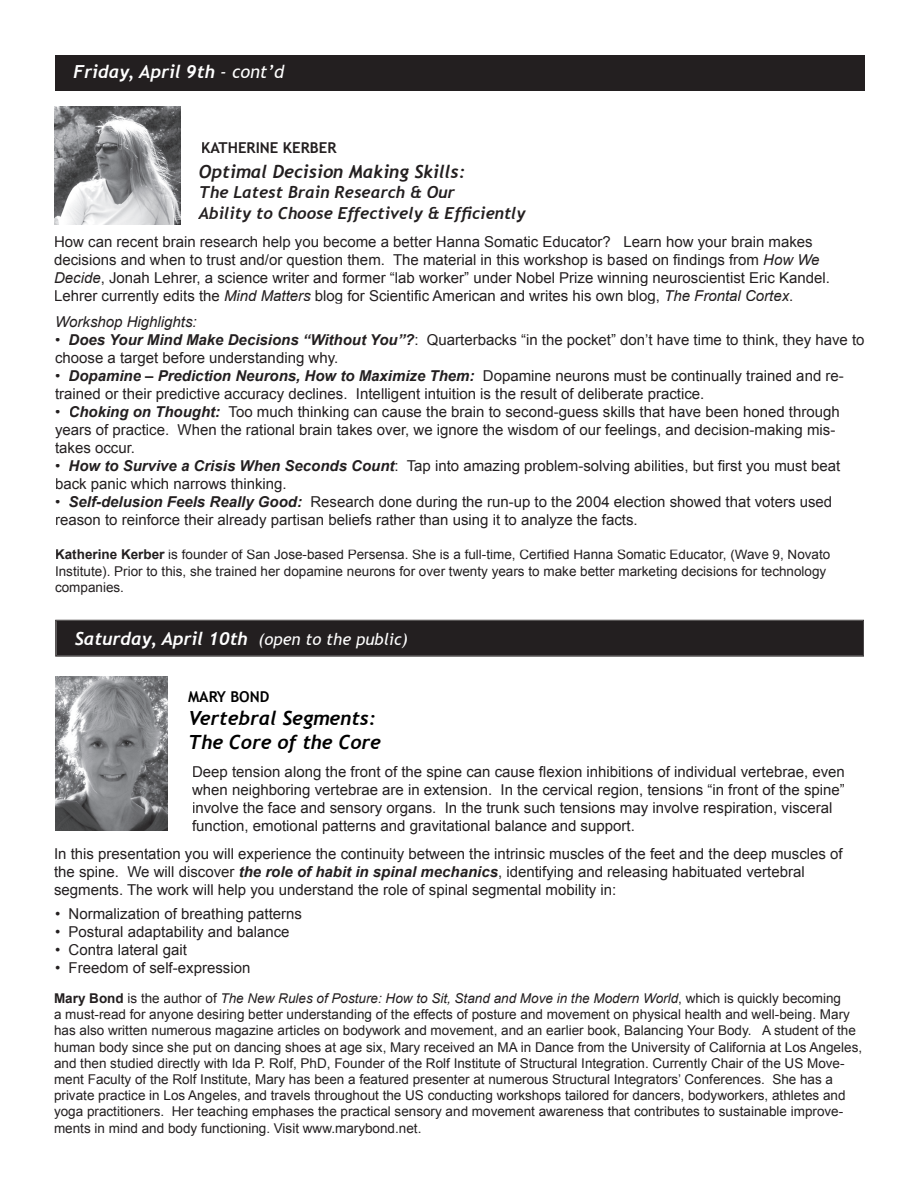
<style>
.page{position:relative;width:918px;height:1188px;background:#fff}
.page>*{position:absolute;margin:0;border:0;box-sizing:border-box;transform-origin:0 0}
.t1{font:italic 700 19.5px/23.4px "Trebuchet";color:#000}
.t2{font:italic 700 18px "Trebuchet";color:#fff}
.t3{font:italic 700 18px "Trebuchet";color:#231f20}
.t4{font:italic 700 16.5px/21.6px "Trebuchet";color:#231f20}
.t5{font:15px/18px "Arial";color:#231f20}
.t6{font:italic 15px "Arial";color:#231f20}
.t7{font:700 15px "Trebuchet MS";color:#231f20}
.t8{font:700 15px "Trebuchet MS";color:#000}
.t9{font:13.5px/16.2px "Arial";color:#231f20}
.s1{font-family:"Trebuchet MS";font-weight:400}
.s2{font-style:italic}
.s3{font-weight:700;font-style:italic}
.s4{font-weight:700}
.s5{font-family:"Trebuchet MS";font-weight:400;font-size:16.5px}
</style>
<div class="page">
<svg style="left:55px;top:620px;width:809px;height:37px;background:#282425"></svg>
<img style="left:55px;top:676px;width:113px;height:154px">
<div style="left:55px;top:55px;width:810px;height:36px;background:#231f20"></div>
<img style="left:54px;top:107px;width:126px;height:118px">
<p class="t2" style="left:74px;top:61px;width:212px">Friday, April 9th <span class="s1">- cont’d</span></p>
<p class="t7" style="left:201px;top:139px;width:137px">KATHERINE KERBER</p>
<p class="t3" style="left:199px;top:160px;width:268px">Optimal Decision Making Skills:</p>
<p class="t4" style="left:199px;top:181px;width:329px">The Latest Brain Research &amp; Our<br>Ability to Choose Effectively &amp; Efficiently</p>
<p class="t5" style="left:54px;top:232px;width:778px">How can recent brain research help you become a better Hanna Somatic Educator? Learn how your brain makes decisions and when to trust and/or question them. The material in this workshop is based on findings from <span class="s2">How We Decide</span>, Jonah Lehrer, a science writer and former “lab worker” under Nobel Prize winning neuroscientist Eric Kandel.<br>Lehrer currently edits the <span class="s2">Mind Matters</span> blog for Scientific American and writes his own blog, <span class="s2">The Frontal Cortex</span>.</p>
<p class="t6" style="left:55px;top:312px;width:143px">Workshop Highlights:</p>
<p class="t5" style="left:55px;top:331px;width:811px">• <span class="s3">Does Your Mind Make Decisions “Without You”?</span>: Quarterbacks “in the pocket” don’t have time to think, they have to choose a target before understanding why.</p>
<p class="t5" style="left:55px;top:367px;width:790px">• <span class="s3">Dopamine – Prediction Neurons, How to Maximize Them:</span> Dopamine neurons must be continually trained and re&shy;trained or their predictive accuracy declines. Intelligent intuition is the result of deliberate practice.</p>
<p class="t5" style="left:55px;top:403px;width:786px">• <span class="s3">Choking on Thought:</span> Too much thinking can cause the brain to second-guess skills that have been honed through years of practice. When the rational brain takes over, we ignore the wisdom of our feelings, and decision-making mis&shy;takes occur.</p>
<p class="t5" style="left:55px;top:457px;width:787px">• <span class="s3">How to Survive a Crisis When Seconds Count</span>: Tap into amazing problem-solving abilities, but first you must beat back panic which narrows thinking.</p>
<p class="t5" style="left:55px;top:493px;width:779px">• <span class="s3">Self-delusion Feels Really Good:</span> Research done during the run-up to the 2004 election showed that voters used reason to reinforce their already partisan beliefs rather than using it to analyze the facts.</p>
<p class="t9" style="left:55px;top:547px;width:777px"><span class="s4">Katherine Kerber</span> is founder of San Jose-based Persensa. She is a full-time, Certified Hanna Somatic Educator, (Wave 9, Novato<br>Institute). Prior to this, she trained her dopamine neurons for over twenty years to make better marketing decisions for technology companies.</p>
<p class="t2" style="left:75px;top:628px;width:334px">Saturday, April 10th <span class="s5">(open to the public)</span></p>
<p class="t8" style="left:188px;top:687px;width:83px">MARY BOND</p>
<h1 class="t1" style="left:188px;top:707px;width:195px">Vertebral Segments:<br>The Core of the Core</h1>
<p class="t5" style="left:192px;top:763px;width:654px">Deep tension along the front of the spine can cause flexion inhibitions of individual vertebrae, even when neighboring vertebrae are in extension. In the cervical region, tensions “in front of the spine” involve the face and sensory organs. In the trunk such tensions may involve respiration, visceral function, emotional patterns and gravitational balance and support.</p>
<p class="t5" style="left:54px;top:845px;width:790px">In this presentation you will experience the continuity between the intrinsic muscles of the feet and the deep muscles of the spine. We will discover <span class="s3">the role of habit in spinal mechanics</span>, identifying and releasing habituated vertebral segments. The work will help you understand the role of spinal segmental mobility in:</p>
<p class="t5" style="left:55px;top:905px;width:249px">• Normalization of breathing patterns</p>
<p class="t5" style="left:55px;top:923px;width:236px">• Postural adaptability and balance</p>
<p class="t5" style="left:55px;top:941px;width:133px">• Contra lateral gait</p>
<p class="t5" style="left:55px;top:959px;width:197px">• Freedom of self-expression</p>
<p class="t9" style="left:54px;top:990px;width:810px"><span class="s4">Mary Bond</span> is the author of <span class="s2">The New Rules of Posture: How to Sit, Stand and Move in the Modern World</span>, which is quickly becoming<br>a must-read for anyone desiring better understanding of the effects of posture and movement on physical health and well-being. Mary has also written numerous magazine articles on bodywork and movement, and an earlier book, Balancing Your Body. A student of the human body since she put on dancing shoes at age six, Mary received an MA in Dance from the University of California at Los Angeles, and then studied directly with Ida P. Rolf, PhD, Founder of the Rolf Institute of Structural Integration. Currently Chair of the US Move&shy;ment Faculty of the Rolf Institute, Mary has been a featured presenter at numerous Structural Integrators’ Conferences. She has a private practice in Los Angeles, and travels throughout the US conducting workshops tailored for dancers, bodyworkers, athletes and yoga practitioners. Her teaching emphases the practical sensory and movement awareness that contributes to sustainable improve&shy;ments in mind and body functioning. Visit www.marybond.net.</p>
</div>
